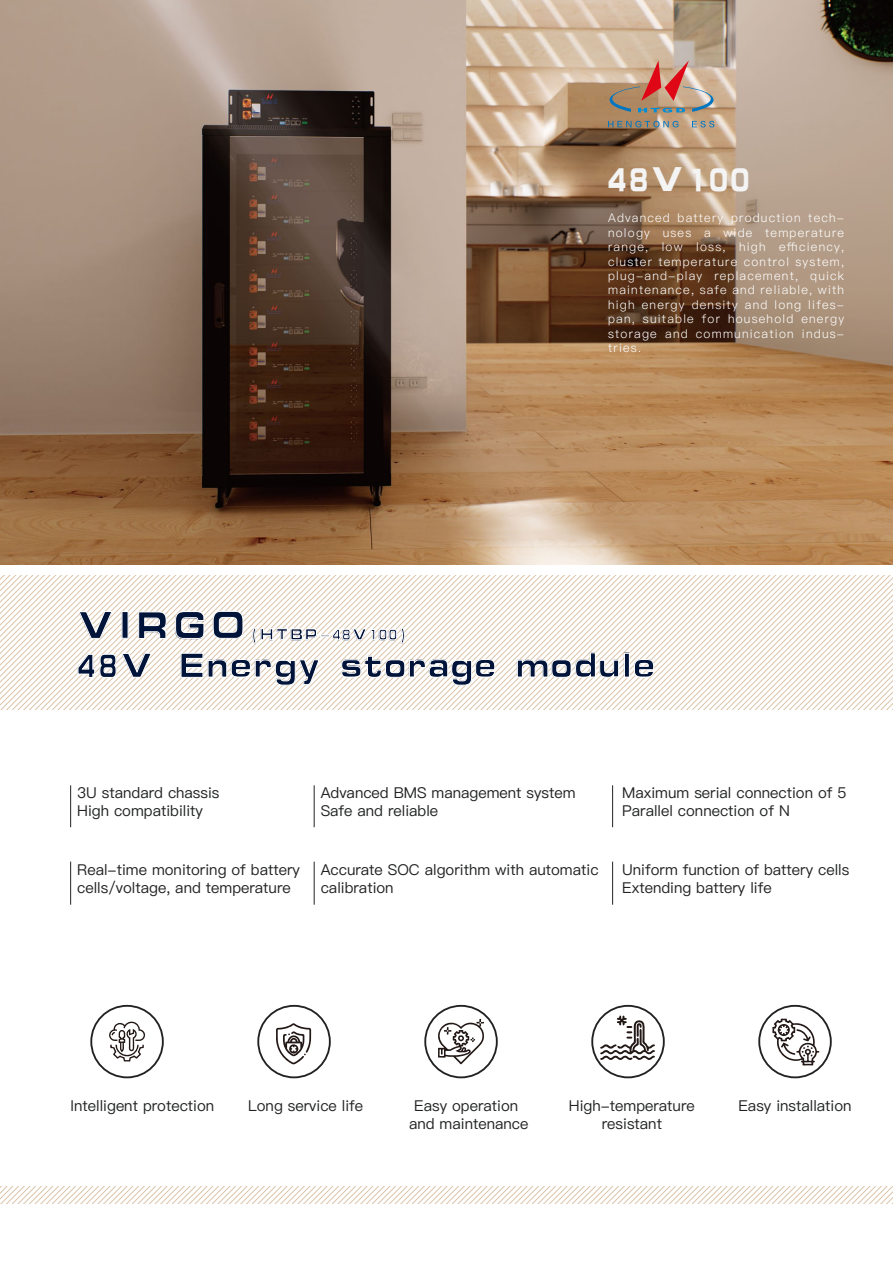
<style>
.page{position:relative;width:893px;height:1263px;background:#fff}
.page>*{position:absolute;margin:0;border:0;box-sizing:border-box;transform-origin:0 0}
.t1{font:40.35px "H Yk 1 gj";letter-spacing:.1em;color:#001339}
.t2{font:36px "H Yk 1 gj";color:#001339}
.t3{font:36px "H Yk 1 gj";letter-spacing:.1em;color:#f4f4f4}
.t4{font:16.5px "H Yk 1 gj";letter-spacing:.1em;color:#001339}
.t5{font:15px/18px "Ping Fang SC Medium";color:#212222}
.t6{font:12px/14.4px "Ping Fang SC Regular";letter-spacing:.1em;color:#fff;text-align:justify}
</style>
<div class="page">
<img style="left:0;top:0;width:893px;height:564px">
<svg style="left:0;top:1187px;width:893px;height:17px"></svg>
<svg style="left:0;top:575px;width:893px;height:135px"></svg>
<hr style="left:70px;top:785px;width:1px;height:42px;background:#212222">
<hr style="left:314px;top:785px;width:1px;height:42px;background:#212222">
<hr style="left:612px;top:785px;width:1px;height:42px;background:#212222">
<hr style="left:70px;top:862px;width:1px;height:43px;background:#212222">
<hr style="left:314px;top:862px;width:1px;height:43px;background:#212222">
<hr style="left:612px;top:862px;width:1px;height:43px;background:#212222">
<div style="left:257px;top:1005px;width:74px;height:73px;border:2px solid #212222;border-radius:50%"></div>
<svg style="left:276px;top:1023px;width:35px;height:41px"></svg>
<div style="left:758px;top:1005px;width:74px;height:73px;border:2px solid #212222;border-radius:50%"></div>
<svg style="left:772px;top:1019px;width:47px;height:47px"></svg>
<div style="left:591px;top:1005px;width:74px;height:73px;border:2px solid #212222;border-radius:50%"></div>
<svg style="left:600px;top:1015px;width:55px;height:45px"></svg>
<svg style="left:438px;top:1019px;width:46px;height:45px"></svg>
<div style="left:424px;top:1005px;width:74px;height:73px;border:2px solid #212222;border-radius:50%"></div>
<svg style="left:109px;top:1022px;width:36px;height:39px"></svg>
<div style="left:90px;top:1005px;width:74px;height:73px;border:2px solid #212222;border-radius:50%"></div>
<svg style="left:609px;top:60px;width:104px;height:53px;background:#be9684"></svg>
<svg style="left:608px;top:121px;width:70px;height:6px"></svg>
<svg style="left:692px;top:121px;width:22px;height:6px"></svg>
<h2 class="t3" style="left:608px;top:165px;width:143px">48V100</h2>
<h1 class="t1" style="left:77px;top:608px;width:170px">VIRGO</h1>
<p class="t4" style="left:250px;top:627px;width:158px">(HTBP-48V100)</p>
<p class="t6" style="left:608px;top:211px;width:238px">Advanced battery production tech&shy;nology uses a wide temperature range, low loss, high efficiency, cluster temperature control system, plug-and-play replacement, quick maintenance, safe and reliable, with high energy density and long lifes&shy;pan, suitable for household energy storage and communication indus&shy;tries.</p>
<h2 class="t2" style="left:77px;top:650px;width:580px">48V Energy storage module</h2>
<p class="t5" style="left:77px;top:784px;width:144px">3U standard chassis<br>High compatibility</p>
<p class="t5" style="left:321px;top:784px;width:256px">Advanced BMS management system<br>Safe and reliable</p>
<p class="t5" style="left:622px;top:784px;width:226px">Maximum serial connection of 5<br>Parallel connection of N</p>
<p class="t5" style="left:77px;top:860px;width:224px">Real-time monitoring of battery cells/voltage, and temperature</p>
<p class="t5" style="left:321px;top:860px;width:279px">Accurate SOC algorithm with automatic calibration</p>
<p class="t5" style="left:622px;top:860px;width:229px">Uniform function of battery cells<br>Extending battery life</p>
<p class="t5" style="left:71px;top:1097px;width:145px">Intelligent protection</p>
<p class="t5" style="left:248px;top:1097px;width:117px">Long service life</p>
<p class="t5" style="left:569px;top:1097px;width:127px">High-temperature</p>
<p class="t5" style="left:738px;top:1097px;width:115px">Easy installation</p>
<p class="t5" style="left:602px;top:1115px;width:62px">resistant</p>
<p class="t5" style="left:409px;top:1097px;width:121px;text-align:center">Easy operation and maintenance</p>
</div>
